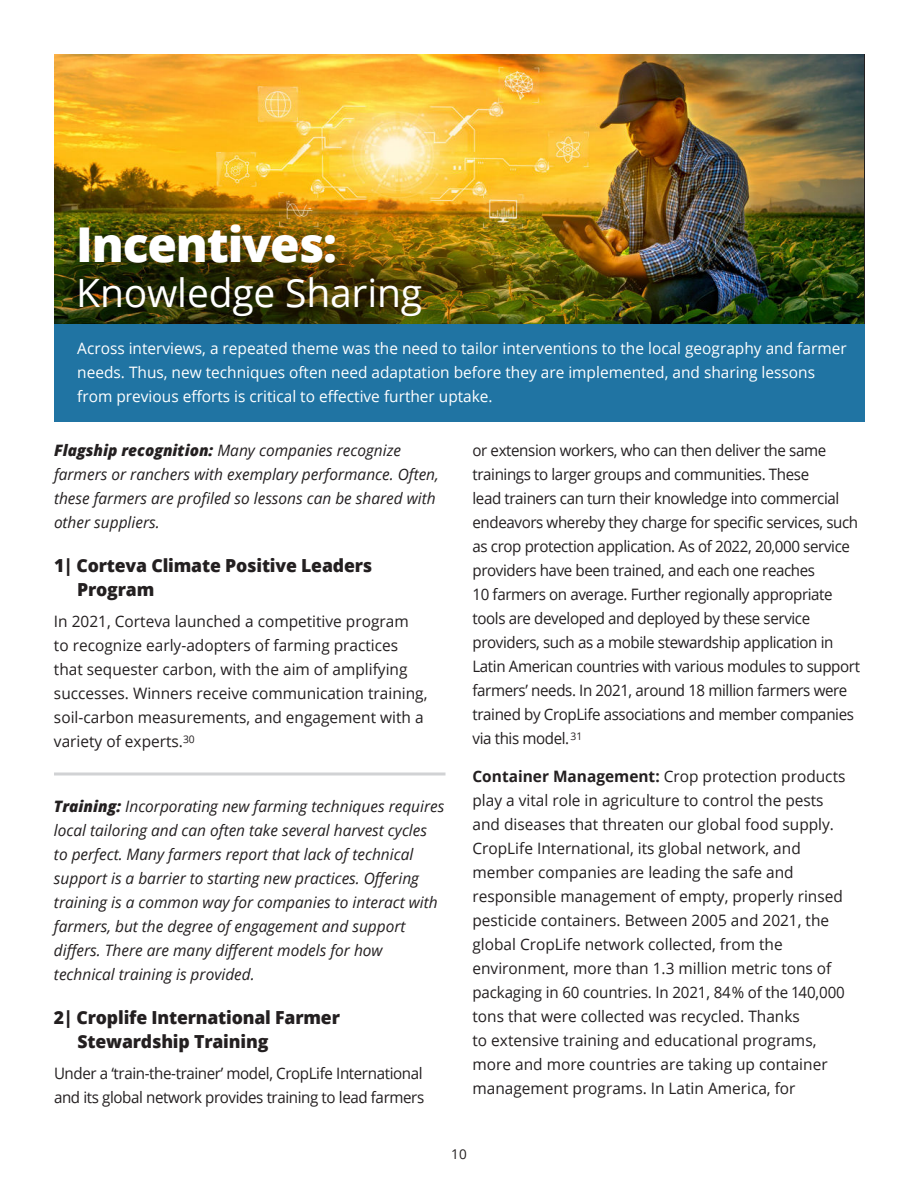
<style>
.page{position:relative;width:918px;height:1188px;background:#fff}
.page>*{position:absolute;margin:0;border:0;box-sizing:border-box;transform-origin:0 0}
.t1{font:800 48px "Open Sans";letter-spacing:-.025em;color:#fff}
.t2{font:39px "Open Sans";letter-spacing:-.005em;color:#fff}
.t3{font:800 18px/24px "Open Sans";letter-spacing:-.01em;color:#231f20}
.t4{font:15.75px/24px "Open Sans";color:#231f20}
.t5{font:15.75px/24px "Open Sans";letter-spacing:-.025em;color:#231f20;scale:.96 1}
.t6{font:italic 15.75px/24px "Open Sans";color:#231f20}
.t7{font:15.75px/24px "Open Sans";color:#fff}
.t8{font:13.5px "Open Sans";color:#231f20}
.s1{font-weight:800}
.s2{font-weight:700}
</style>
<div class="page">
<img style="left:54px;top:54px;width:810px;height:270px">
<div style="left:54px;top:324px;width:810px;height:98px;background:#2074a3"></div>
<hr style="left:54px;top:772px;width:392px;height:3px;background:#d1d2d4">
<h1 class="t1" style="left:76px;top:225px;width:262px">Incentives:</h1>
<h2 class="t2" style="left:76px;top:277px;width:347px">Knowledge Sharing</h2>
<p class="t7" style="left:77px;top:338px;width:771px">Across interviews, a repeated theme was the need to tailor interventions to the local geography and farmer needs. Thus, new techniques often need adaptation before they are implemented, and sharing lessons from previous efforts is critical to effective further uptake.</p>
<p class="t6" style="left:54px;top:440px;width:386px"><span class="s1">Flagship recognition:</span> Many companies recognize farmers or ranchers with exemplary performance. Often, these farmers are profiled so lessons can be shared with other suppliers.</p>
<p class="t3" style="left:77px;top:555px;width:297px;text-indent:-23px">1| Corteva Climate Positive Leaders<br>Program</p>
<p class="t4" style="left:54px;top:611px;width:375px">In 2021, Corteva launched a competitive program<br>to recognize early-adopters of farming practices that sequester carbon, with the aim of amplifying successes. Winners receive communication training, soil-carbon measurements, and engagement with a variety of experts.<sup>30</sup></p>
<p class="t5" style="left:472px;top:440px;width:405px">or extension workers, who can then deliver the same trainings to larger groups and communities. These<br>lead trainers can turn their knowledge into commercial endeavors whereby they charge for specific services, such as crop protection application. As of 2022, 20,000 service providers have been trained, and each one reaches<br>10 farmers on average. Further regionally appropriate tools are developed and deployed by these service providers, such as a mobile stewardship application in Latin American countries with various modules to support farmers’ needs. In 2021, around 18 million farmers were trained by CropLife associations and member companies via this model.<sup>31</sup></p>
<p class="t4" style="left:472px;top:765px;width:374px"><span class="s2">Container Management:</span> Crop protection products play a vital role in agriculture to control the pests and diseases that threaten our global food supply.<br>CropLife International, its global network, and member companies are leading the safe and responsible management of empty, properly rinsed pesticide containers. Between 2005 and 2021, the global CropLife network collected, from the environment, more than 1.3 million metric tons of packaging in 60 countries. In 2021, 84% of the 140,000 tons that were collected was recycled. Thanks<br>to extensive training and educational programs, more and more countries are taking up container management programs. In Latin America, for</p>
<p class="t6" style="left:54px;top:795px;width:392px"><span class="s1">Training:</span> Incorporating new farming techniques requires local tailoring and can often take several harvest cycles to perfect. Many farmers report that lack of technical support is a barrier to starting new practices. Offering training is a common way for companies to interact with farmers, but the degree of engagement and support differs. There are many different models for how technical training is provided.</p>
<p class="t3" style="left:78px;top:1007px;width:264px;text-indent:-24px">2| Croplife International Farmer<br>Stewardship Training</p>
<p class="t5" style="left:54px;top:1062px;width:387px">Under a ‘train-the-trainer’ model, CropLife International and its global network provides training to lead farmers</p>
<p class="t8" style="left:451px;top:1149px;width:17px">10</p>
</div>
